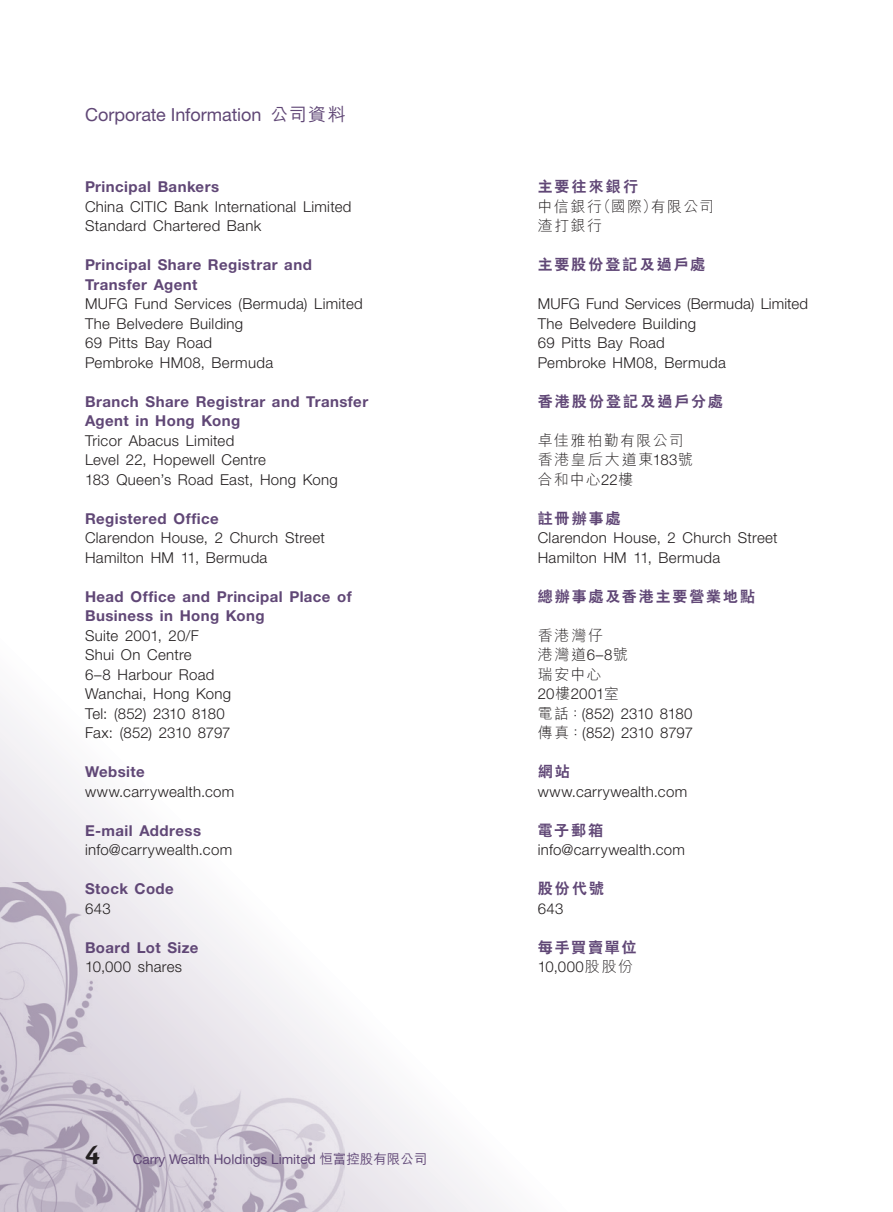
<style>
.page{position:relative;width:893px;height:1212px;background:#fff}
.page>*{position:absolute;margin:0;border:0;box-sizing:border-box;transform-origin:0 0}
._01_Body_Text{font:700 30px "Cronos Pro";color:#231f20}
.t1{font:18px "Helvetica Neue LT Std";color:#604776}
._11_P0{font:300 15px "Helvetica Neue LT Std";letter-spacing:.02em;color:#231f20}
._04___H2{font:700 15px/19.5px "Helvetica Neue LT Std";letter-spacing:.03em;color:#604776}
._04___H2-2{font:800 15px "C Hei 2 HK";letter-spacing:.135em;color:#604776}
._01_Body_Text-2{font:300 15px "Helvetica Neue LT Std";letter-spacing:.02em;color:#231f20}
._01_Body_Text-3{font:300 15px "M Hei HK";letter-spacing:.1em;color:#231f20}
._01_Body_Text-4{font:300 15px "Helvetica Neue LT Std";letter-spacing:-.015em;color:#231f20}
._11_P0-2{font:300 15px "Helvetica Neue LT Std";letter-spacing:-.015em;color:#231f20}
._11_P0-3{font:300 15px "Helvetica Neue LT Std";letter-spacing:-.01em;color:#231f20}
._01_Body_Text-5{font:300 15px "M Hei HK";letter-spacing:.125em;color:#231f20}
.t2{font:13.5px "Helvetica Neue LT Std";color:#604776}
.s1{font-family:"M Hei HK";font-weight:500}
.s2{font-family:"Helvetica Neue LT Std"}
.s3{font-family:"M Hei HK"}
</style>
<div class="page">
<img style="left:0;top:882px;width:345px;height:330px">
<p class="t1" style="left:85px;top:104px;width:262px">Corporate Information <span class="s1">公司資料</span></p>
<p class="_04___H2" style="left:85px;top:177px;width:136px">Principal Bankers</p>
<p class="_11_P0" style="left:85px;top:197px;width:268px">China CITIC Bank International Limited</p>
<p class="_11_P0" style="left:85px;top:216px;width:178px">Standard Chartered Bank</p>
<p class="_04___H2" style="left:85px;top:255px;width:228px">Principal Share Registrar and<br>Transfer Agent</p>
<p class="_11_P0" style="left:85px;top:294px;width:279px">MUFG Fund Services (Bermuda) Limited</p>
<p class="_11_P0" style="left:85px;top:314px;width:160px">The Belvedere Building</p>
<p class="_11_P0" style="left:85px;top:333px;width:129px">69 Pitts Bay Road</p>
<p class="_11_P0" style="left:85px;top:353px;width:190px">Pembroke HM08, Bermuda</p>
<p class="_04___H2" style="left:85px;top:391px;width:285px">Branch Share Registrar and Transfer<br>Agent in Hong Kong</p>
<p class="_11_P0" style="left:85px;top:431px;width:151px">Tricor Abacus Limited</p>
<p class="_11_P0" style="left:85px;top:450px;width:183px">Level 22, Hopewell Centre</p>
<p class="_11_P0" style="left:85px;top:470px;width:254px">183 Queen’s Road East, Hong Kong</p>
<p class="_04___H2" style="left:85px;top:508px;width:135px">Registered Office</p>
<p class="_11_P0" style="left:85px;top:528px;width:241px">Clarendon House, 2 Church Street</p>
<p class="_11_P0" style="left:85px;top:548px;width:184px">Hamilton HM 11, Bermuda</p>
<p class="_04___H2" style="left:85px;top:586px;width:268px">Head Office and Principal Place of<br>Business in Hong Kong</p>
<p class="_11_P0" style="left:85px;top:626px;width:115px">Suite 2001, 20/F</p>
<p class="_11_P0" style="left:85px;top:645px;width:108px">Shui On Centre</p>
<p class="_11_P0" style="left:85px;top:665px;width:131px">6–8 Harbour Road</p>
<p class="_11_P0" style="left:85px;top:684px;width:148px">Wanchai, Hong Kong</p>
<p class="_11_P0-2" style="left:85px;top:704px;width:141px">Tel: (852) 2310 8180</p>
<p class="_11_P0-3" style="left:85px;top:723px;width:147px">Fax: (852) 2310 8797</p>
<p class="_04___H2" style="left:85px;top:762px;width:61px">Website</p>
<p class="_11_P0" style="left:85px;top:782px;width:151px">www.carrywealth.com</p>
<p class="_04___H2" style="left:85px;top:820px;width:118px">E-mail Address</p>
<p class="_11_P0" style="left:85px;top:840px;width:149px">info@carrywealth.com</p>
<p class="_04___H2" style="left:85px;top:879px;width:90px">Stock Code</p>
<p class="_11_P0" style="left:85px;top:899px;width:27px">643</p>
<p class="_04___H2" style="left:85px;top:937px;width:115px">Board Lot Size</p>
<p class="_11_P0" style="left:85px;top:957px;width:99px">10,000 shares</p>
<p class="_01_Body_Text" style="left:85px;top:1137px;width:16px">4</p>
<p class="t2" style="left:133px;top:1151px;width:296px">Carry Wealth Holdings Limited <span class="s1">恒富控股有限公司</span></p>
<p class="_04___H2-2" style="left:538px;top:176px;width:102px">主要往來銀行</p>
<p class="_01_Body_Text-3" style="left:538px;top:195px;width:178px">中信銀行（國際）有限公司</p>
<p class="_01_Body_Text-3" style="left:538px;top:215px;width:66px">渣打銀行</p>
<p class="_04___H2-2" style="left:538px;top:254px;width:169px">主要股份登記及過戶處</p>
<p class="_11_P0" style="left:538px;top:294px;width:272px">MUFG Fund Services (Bermuda) Limited</p>
<p class="_11_P0" style="left:538px;top:314px;width:160px">The Belvedere Building</p>
<p class="_11_P0" style="left:538px;top:333px;width:129px">69 Pitts Bay Road</p>
<p class="_11_P0" style="left:538px;top:353px;width:190px">Pembroke HM08, Bermuda</p>
<p class="_04___H2-2" style="left:538px;top:391px;width:187px">香港股份登記及過戶分處</p>
<p class="_01_Body_Text-3" style="left:538px;top:429px;width:147px">卓佳雅柏勤有限公司</p>
<p class="_01_Body_Text-5" style="left:538px;top:449px;width:157px">香港皇后大道東<span class="s2">183</span>號</p>
<p class="_01_Body_Text-3" style="left:538px;top:468px;width:97px">合和中心<span class="s2">22</span>樓</p>
<p class="_04___H2-2" style="left:538px;top:508px;width:84px">註冊辦事處</p>
<p class="_11_P0" style="left:538px;top:528px;width:241px">Clarendon House, 2 Church Street</p>
<p class="_11_P0" style="left:538px;top:548px;width:184px">Hamilton HM 11, Bermuda</p>
<p class="_04___H2-2" style="left:538px;top:586px;width:219px">總辦事處及香港主要營業地點</p>
<p class="_01_Body_Text-3" style="left:538px;top:624px;width:67px">香港灣仔</p>
<p class="_01_Body_Text-3" style="left:538px;top:644px;width:92px">港灣道<span class="s2">6–8</span>號</p>
<p class="_01_Body_Text-3" style="left:538px;top:663px;width:65px">瑞安中心</p>
<p class="_01_Body_Text-2" style="left:538px;top:684px;width:83px">20<span class="s3">樓</span>2001<span class="s3">室</span></p>
<p class="_01_Body_Text-4" style="left:538px;top:704px;width:156px"><span class="s3">電話：</span>(852) 2310 8180</p>
<p class="_01_Body_Text-4" style="left:538px;top:723px;width:157px"><span class="s3">傳真：</span>(852) 2310 8797</p>
<p class="_04___H2-2" style="left:538px;top:761px;width:34px">網站</p>
<p class="_01_Body_Text-2" style="left:538px;top:782px;width:151px">www.carrywealth.com</p>
<p class="_04___H2-2" style="left:538px;top:820px;width:67px">電子郵箱</p>
<p class="_01_Body_Text-2" style="left:538px;top:840px;width:149px">info@carrywealth.com</p>
<p class="_04___H2-2" style="left:538px;top:878px;width:68px">股份代號</p>
<p class="_01_Body_Text-2" style="left:538px;top:899px;width:27px">643</p>
<p class="_04___H2-2" style="left:538px;top:937px;width:100px">每手買賣單位</p>
<p class="_01_Body_Text-2" style="left:538px;top:957px;width:97px">10,000<span class="s3">股股份</span></p>
</div>
